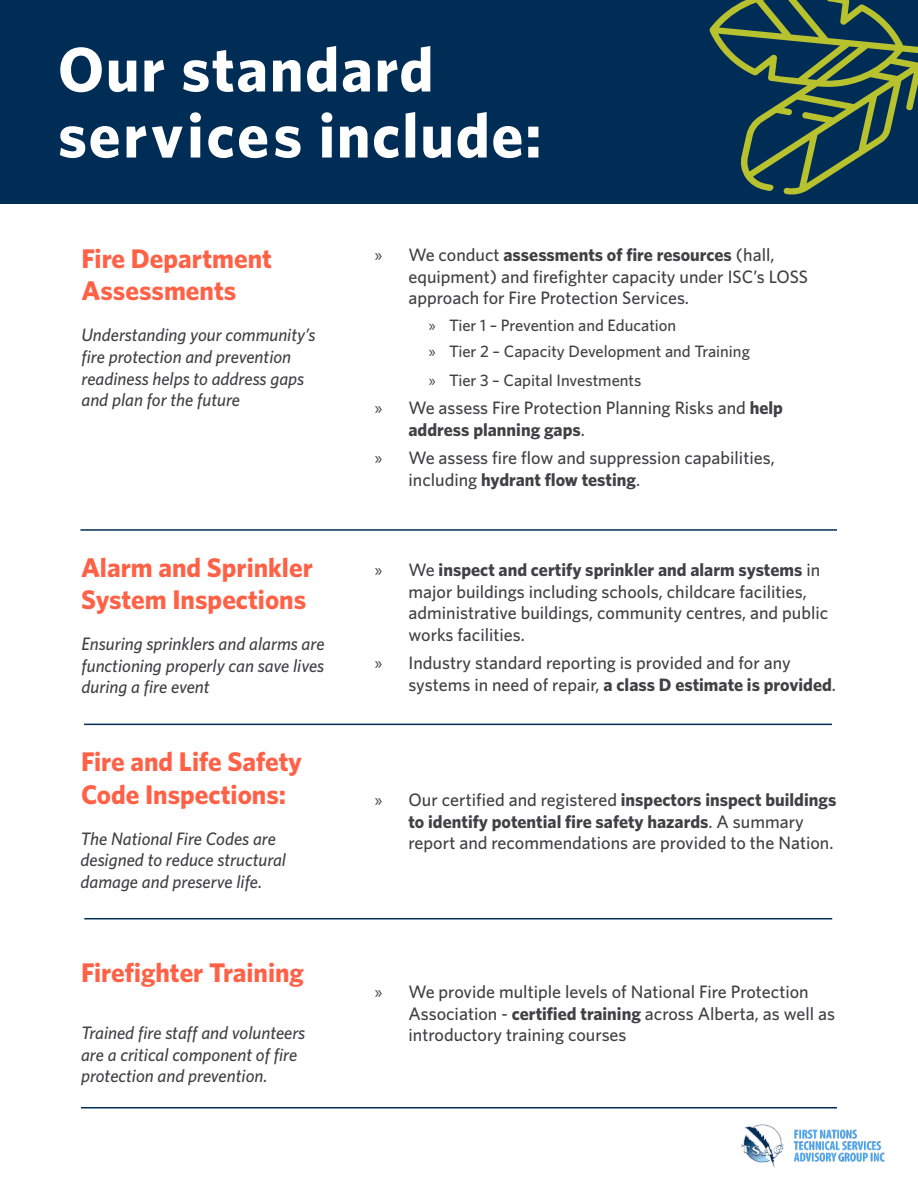
<style>
.page{position:relative;width:918px;height:1188px;background:#fff}
.page>*{position:absolute;margin:0;border:0;box-sizing:border-box;transform-origin:0 0}
.t1{font:700 63px/66px "Whitney";letter-spacing:.025em;color:#fff}
.t2{font:700 27px/32.4px "Whitney";color:#ff6147}
.t3{font:500 18px/21.6px "Whitney";color:#414042}
.t4{font:italic 500 18px/21.6px "Whitney";color:#414042}
.t5{font:500 16.5px/26.5px "Whitney";color:#414042}
.s1{font-family:"Myriad Pro";font-weight:400}
.s2{font-weight:700}
</style>
<div class="page">
<div style="left:0;top:0;width:918px;height:203px;background:#002d56"></div>
<hr style="left:80px;top:529px;width:757px;height:2px;background:#002d56">
<hr style="left:84px;top:724px;width:748px;height:1px;background:#002d56">
<hr style="left:84px;top:918px;width:748px;height:1px;background:#002d56">
<hr style="left:81px;top:1107px;width:756px;height:1px;background:#002d56">
<svg style="left:709px;top:0;width:209px;height:195px"></svg>
<img style="left:741px;top:1124px;width:144px;height:44px">
<h1 class="t1" style="left:58px;top:35px;width:485px">Our standard services include:</h1>
<h2 class="t2" style="left:82px;top:241px;width:192px">Fire Department<br>Assessments</h2>
<p class="t4" style="left:82px;top:324px;width:236px">Understanding your community’s fire protection and prevention readiness helps to address gaps and plan for the future</p>
<h2 class="t2" style="left:81px;top:550px;width:233px">Alarm and Sprinkler<br>System Inspections</h2>
<p class="t4" style="left:82px;top:633px;width:245px;text-align:justify">Ensuring sprinklers and alarms are functioning properly can save lives during a fire event</p>
<h2 class="t2" style="left:81px;top:745px;width:223px">Fire and Life Safety<br>Code Inspections:</h2>
<p class="t4" style="left:80px;top:827px;width:207px">The National Fire Codes are designed to reduce structural damage and preserve life.</p>
<h2 class="t2" style="left:81px;top:955px;width:224px">Firefighter Training</h2>
<p class="t4" style="left:81px;top:1022px;width:226px">Trained fire staff and volunteers are a critical component of fire protection and prevention.</p>
<p class="t3" style="left:409px;top:244px;width:401px;text-indent:-34px"><span class="s1">»</span> We conduct <span class="s2">assessments of fire resources</span> (hall, equipment) and firefighter capacity under ISC’s LOSS approach for Fire Protection Services.</p>
<p class="t5" style="left:429px;top:311px;width:323px"><span class="s1">»</span> Tier 1 – Prevention and Education<br><span class="s1">»</span> Tier 2 – Capacity Development and Training</p>
<p class="t5" style="left:429px;top:366px;width:214px"><span class="s1">»</span> Tier 3 – Capital Investments</p>
<p class="t3" style="left:409px;top:397px;width:376px;text-indent:-34px"><span class="s1">»</span> We assess Fire Protection Planning Risks and <span class="s2">help address planning gaps</span>.</p>
<p class="t3" style="left:409px;top:446px;width:368px;text-indent:-34px"><span class="s1">»</span> We assess fire flow and suppression capabilities, including <span class="s2">hydrant flow testing</span>.</p>
<p class="t3" style="left:409px;top:558px;width:421px;text-indent:-34px"><span class="s1">»</span> We <span class="s2">inspect and certify sprinkler and alarm systems</span> in major buildings including schools, childcare facilities, administrative buildings, community centres, and public works facilities.</p>
<p class="t3" style="left:409px;top:651px;width:429px;text-indent:-34px"><span class="s1">»</span> Industry standard reporting is provided and for any systems in need of repair, <span class="s2">a class D estimate is provided</span>.</p>
<p class="t3" style="left:409px;top:789px;width:429px;text-indent:-34px"><span class="s1">»</span> Our certified and registered <span class="s2">inspectors inspect buildings to identify potential fire safety hazards</span>. A summary report and recommendations are provided to the Nation.</p>
<p class="t3" style="left:409px;top:981px;width:428px;text-indent:-34px"><span class="s1">»</span> We provide multiple levels of National Fire Protection<br>Association - <span class="s2">certified training</span> across Alberta, as well as introductory training courses</p>
</div>
